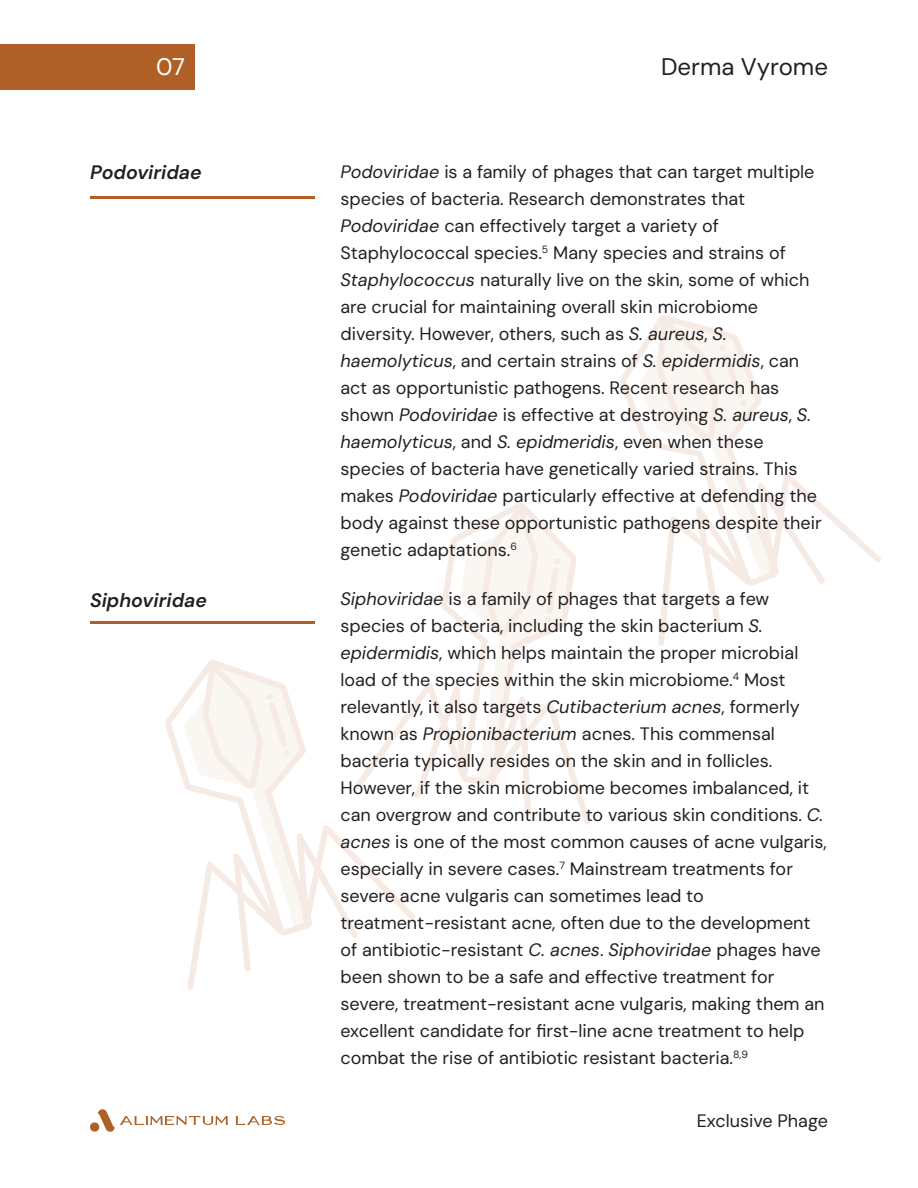
<style>
.page{position:relative;width:918px;height:1188px;background:#fff}
.page>*{position:absolute;margin:0;border:0;box-sizing:border-box;transform-origin:0 0}
.t1{font:24px "DM Sans";color:#231f20}
.t2{font:24px "DM Sans";color:#fff}
.t3{font:italic 600 19.5px "DM Sans";color:#231f20}
.t4{font:18px/27px "DM Sans";color:#231f20}
.s1{font-style:italic}
</style>
<div class="page">
<hr style="left:0;top:45px;width:918px;height:1px;background:#7ec241">
<hr style="left:0;top:90px;width:918px;height:1px;background:#7ec241">
<hr style="left:0;top:1143px;width:918px;height:1px;background:#7ec241">
<hr style="left:0;top:1098px;width:918px;height:1px;background:#7ec241">
<hr style="left:90px;top:0;width:1px;height:1188px;background:#7ec241">
<hr style="left:315px;top:0;width:1px;height:1188px;background:#7ec241">
<hr style="left:340px;top:0;width:1px;height:1188px;background:#7ec241">
<hr style="left:828px;top:0;width:1px;height:1188px;background:#7ec241">
<div style="left:0;top:45px;width:195px;height:45px;background:#ae6026"></div>
<svg style="left:90px;top:1109px;width:195px;height:23px"></svg>
<svg style="left:620px;top:315px;width:261px;height:331px"></svg>
<svg style="left:626px;top:323px;width:144px;height:257px"></svg>
<svg style="left:415px;top:503px;width:176px;height:322px"></svg>
<svg style="left:447px;top:512px;width:123px;height:267px"></svg>
<svg style="left:165px;top:660px;width:250px;height:330px"></svg>
<svg style="left:171px;top:668px;width:132px;height:261px"></svg>
<hr style="left:90px;top:196px;width:225px;height:3px;background:#ae6026">
<hr style="left:90px;top:621px;width:225px;height:3px;background:#ae6026">
<h1 class="t2" style="left:156px;top:51px;width:30px">07</h1>
<h1 class="t1" style="left:661px;top:51px;width:168px">Derma Vyrome</h1>
<p class="t3" style="left:90px;top:160px;width:113px">Podoviridae</p>
<p class="t3" style="left:90px;top:587px;width:118px">Siphoviridae</p>
<p class="t4" style="left:340px;top:158px;width:483px"><span class="s1">Podoviridae</span> is a family of phages that can target multiple species of bacteria. Research demonstrates that <span class="s1">Podoviridae</span> can effectively target a variety of Staphylococcal species.<sup>5</sup> Many species and strains of <span class="s1">Staphylococcus</span> naturally live on the skin, some of which are crucial for maintaining overall skin microbiome diversity. However, others, such as <span class="s1">S. aureus</span>, <span class="s1">S. haemolyticus</span>, and certain strains of <span class="s1">S. epidermidis</span>, can act as opportunistic pathogens. Recent research has shown <span class="s1">Podoviridae</span> is effective at destroying <span class="s1">S. aureus</span>, <span class="s1">S. haemolyticus</span>, and <span class="s1">S. epidmeridis</span>, even when these species of bacteria have genetically varied strains. This makes <span class="s1">Podoviridae</span> particularly effective at defending the body against these opportunistic pathogens despite their genetic adaptations.<sup>6</sup></p>
<p class="t4" style="left:340px;top:586px;width:488px"><span class="s1">Siphoviridae</span> is a family of phages that targets a few species of bacteria, including the skin bacterium <span class="s1">S. epidermidis</span>, which helps maintain the proper microbial load of the species within the skin microbiome.<sup>4</sup> Most relevantly, it also targets <span class="s1">Cutibacterium acnes</span>, formerly known as <span class="s1">Propionibacterium</span> acnes. This commensal bacteria typically resides on the skin and in follicles.<br>However, if the skin microbiome becomes imbalanced, it can overgrow and contribute to various skin conditions. <span class="s1">C. acnes</span> is one of the most common causes of acne vulgaris, especially in severe cases.<sup>7</sup> Mainstream treatments for severe acne vulgaris can sometimes lead to treatment-resistant acne, often due to the development of antibiotic-resistant <span class="s1">C. acnes</span>. <span class="s1">Siphoviridae</span> phages have been shown to be a safe and effective treatment for severe, treatment-resistant acne vulgaris, making them an excellent candidate for first-line acne treatment to help combat the rise of antibiotic resistant bacteria.<sup>8,9</sup></p>
<p class="t4" style="left:697px;top:1107px;width:133px">Exclusive Phage</p>
</div>
